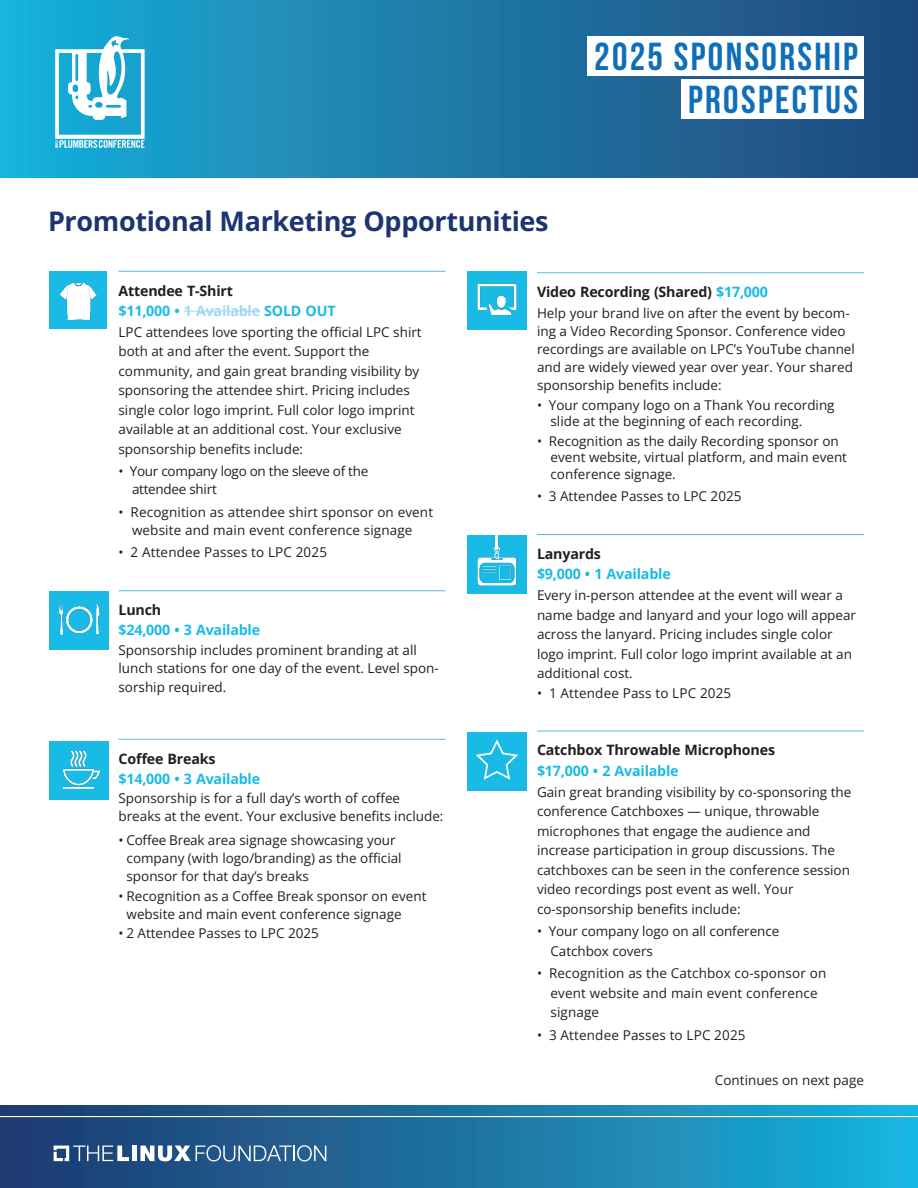
<style>
.page{position:relative;width:918px;height:1188px;background:#fff}
.page>*{position:absolute;margin:0;border:0;box-sizing:border-box;transform-origin:0 0}
.t1{font:700 39px/43.5px "Bebas Neue";letter-spacing:.06em;color:#0f6eb8;text-align:right}
.SUB_Color{font:700 27px "Open Sans";letter-spacing:-.015em;color:#1c3572}
.Promo_Opp_Heading_9_5_13_5{font:700 14.25px/20.2px "Open Sans";letter-spacing:-.015em;color:#231f20}
.Promo_Opp_Heading_9_5_13_5-2{font:700 14.25px/20.2px "Open Sans";letter-spacing:-.015em;color:#19bbe6}
.Promo_Opp_Text_9_13{font:13.5px/19.5px "Open Sans";color:#231f20}
.Promo_Opp_Text_9_13-2{font:13.5px/18px "Open Sans";letter-spacing:-.02em;color:#231f20}
.s1{color:#19bbe6}
.s2{color:#9ed9f1}
.s3{color:#231f20}
</style>
<div class="page">
<svg style="left:0;top:1105px;width:918px;height:83px;background:#1d76a5"></svg>
<div style="left:0;top:0;width:918px;height:177px;background:linear-gradient(to right,#19afda,#224679)"></div>
<div style="left:588px;top:36px;width:276px;height:40px;background:#fff"></div>
<div style="left:681px;top:80px;width:183px;height:39px;background:#fff"></div>
<div style="left:132px;top:1146px;width:5px;height:15px;background:#fff"></div>
<svg style="left:140px;top:1145px;width:186px;height:16px"></svg>
<svg style="left:54px;top:1146px;width:75px;height:15px"></svg>
<hr style="left:0;top:1116px;width:918px;height:1px;background:#fff">
<svg style="left:55px;top:36px;width:90px;height:112px"></svg>
<img style="left:49px;top:271px;width:58px;height:58px">
<hr style="left:118px;top:271px;width:328px;height:1px;background:#58b7e7">
<hr style="left:118px;top:590px;width:328px;height:1px;background:#58b7e7">
<hr style="left:118px;top:739px;width:328px;height:1px;background:#58b7e7">
<hr style="left:184px;top:311px;width:76px;height:1px;background:#9ed9f1">
<hr style="left:537px;top:272px;width:327px;height:1px;background:#58b7e7">
<hr style="left:537px;top:534px;width:327px;height:1px;background:#58b7e7">
<hr style="left:537px;top:731px;width:327px;height:1px;background:#58b7e7">
<img style="left:49px;top:741px;width:59px;height:58px">
<img style="left:467px;top:271px;width:59px;height:58px">
<img style="left:467px;top:536px;width:59px;height:58px">
<div style="left:467px;top:732px;width:59px;height:58px;background:#19bbe6"></div>
<svg style="left:476px;top:739px;width:42px;height:41px"></svg>
<div style="left:49px;top:591px;width:59px;height:58px;background:#19bbe6"></div>
<img style="left:59px;top:604px;width:41px;height:31px">
<p class="SUB_Color" style="left:48px;top:202px;width:502px">Promotional Marketing Opportunities</p>
<h1 class="t1" style="left:594px;top:34px;width:265px">2025 SPONSORSHIP<br>PROSPECTUS</h1>
<p class="Promo_Opp_Heading_9_5_13_5" style="left:118px;top:280px;width:219px">Attendee T-Shirt<br><span class="s1">$11,000 •</span> <span class="s2">1 Available</span> <span class="s1">SOLD OUT</span></p>
<p class="Promo_Opp_Text_9_13" style="left:118px;top:322px;width:305px">LPC attendees love sporting the official LPC shirt both at and after the event. Support the community, and gain great branding visibility by sponsoring the attendee shirt. Pricing includes single color logo imprint. Full color logo imprint available at an additional cost. Your exclusive sponsorship benefits include:</p>
<p class="Promo_Opp_Text_9_13-2" style="left:132px;top:462px;width:238px;text-indent:-14px">• Your company logo on the sleeve of the attendee shirt</p>
<p class="Promo_Opp_Text_9_13" style="left:118px;top:503px;width:316px;line-height:18px;text-align:center">• Recognition as attendee shirt sponsor on event website and main event conference signage</p>
<p class="Promo_Opp_Text_9_13" style="left:118px;top:542px;width:210px">• 2 Attendee Passes to LPC 2025</p>
<p class="Promo_Opp_Heading_9_5_13_5-2" style="left:118px;top:600px;width:143px"><span class="s3">Lunch<br></span>$24,000 • 3 Available</p>
<p class="Promo_Opp_Text_9_13" style="left:118px;top:641px;width:322px;line-height:18px">Sponsorship includes prominent branding at all lunch stations for one day of the event. Level spon-</p>
<p class="Promo_Opp_Text_9_13" style="left:118px;top:677px;width:109px">sorship required.</p>
<p class="Promo_Opp_Heading_9_5_13_5-2" style="left:118px;top:748px;width:143px"><span class="s3">Coffee Breaks </span>$14,000 • 3 Available</p>
<p class="Promo_Opp_Text_9_13" style="left:118px;top:789px;width:327px;line-height:18px">Sponsorship is for a full day’s worth of coffee breaks at the event. Your exclusive benefits include:</p>
<p class="Promo_Opp_Text_9_13" style="left:127px;top:831px;width:277px;line-height:18px;text-indent:-8px">• Coffee Break area signage showcasing your company (with logo/branding) as the official sponsor for that day’s breaks</p>
<p class="Promo_Opp_Text_9_13" style="left:127px;top:887px;width:302px;line-height:18px;text-indent:-8px">• Recognition as a Coffee Break sponsor on event website and main event conference signage</p>
<p class="Promo_Opp_Text_9_13" style="left:118px;top:923px;width:202px">• 2 Attendee Passes to LPC 2025</p>
<p class="Promo_Opp_Heading_9_5_13_5" style="left:537px;top:282px;width:233px">Video Recording (Shared) <span class="s1">$17,000</span></p>
<p class="Promo_Opp_Text_9_13" style="left:537px;top:304px;width:319px;line-height:18px">Help your brand live on after the event by becom&shy;ing a Video Recording Sponsor. Conference video recordings are available on LPC’s YouTube channel and are widely viewed year over year. Your shared sponsorship benefits include:</p>
<p class="Promo_Opp_Text_9_13" style="left:550px;top:396px;width:286px;line-height:16.5px;text-indent:-14px">• Your company logo on a Thank You recording slide at the beginning of each recording.</p>
<p class="Promo_Opp_Text_9_13" style="left:550px;top:432px;width:298px;line-height:16.5px;text-indent:-14px">• Recognition as the daily Recording sponsor on event website, virtual platform, and main event conference signage.</p>
<p class="Promo_Opp_Text_9_13" style="left:537px;top:486px;width:206px">• 3 Attendee Passes to LPC 2025</p>
<p class="Promo_Opp_Heading_9_5_13_5-2" style="left:537px;top:543px;width:135px"><span class="s3">Lanyards<br></span>$9,000 • 1 Available</p>
<p class="Promo_Opp_Text_9_13" style="left:537px;top:585px;width:321px">Every in-person attendee at the event will wear a name badge and lanyard and your logo will appear across the lanyard. Pricing includes single color logo imprint. Full color logo imprint available at an additional cost.</p>
<p class="Promo_Opp_Text_9_13" style="left:537px;top:683px;width:196px">• 1 Attendee Pass to LPC 2025</p>
<p class="Promo_Opp_Heading_9_5_13_5" style="left:537px;top:740px;width:240px">Catchbox Throwable Microphones <span class="s1">$17,000 • 2 Available</span></p>
<p class="Promo_Opp_Text_9_13" style="left:537px;top:782px;width:316px">Gain great branding visibility by co-sponsoring the conference Catchboxes — unique, throwable microphones that engage the audience and increase participation in group discussions. The catchboxes can be seen in the conference session video recordings post event as well. Your co-sponsorship benefits include:</p>
<p class="Promo_Opp_Text_9_13" style="left:550px;top:921px;width:230px;text-indent:-14px">• Your company logo on all conference<br>Catchbox covers</p>
<p class="Promo_Opp_Text_9_13" style="left:550px;top:963px;width:277px;text-indent:-14px">• Recognition as the Catchbox co-sponsor on event website and main event conference signage</p>
<p class="Promo_Opp_Text_9_13" style="left:537px;top:1025px;width:210px">• 3 Attendee Passes to LPC 2025</p>
<p class="Promo_Opp_Text_9_13" style="left:715px;top:1070px;width:151px">Continues on next page</p>
</div>
